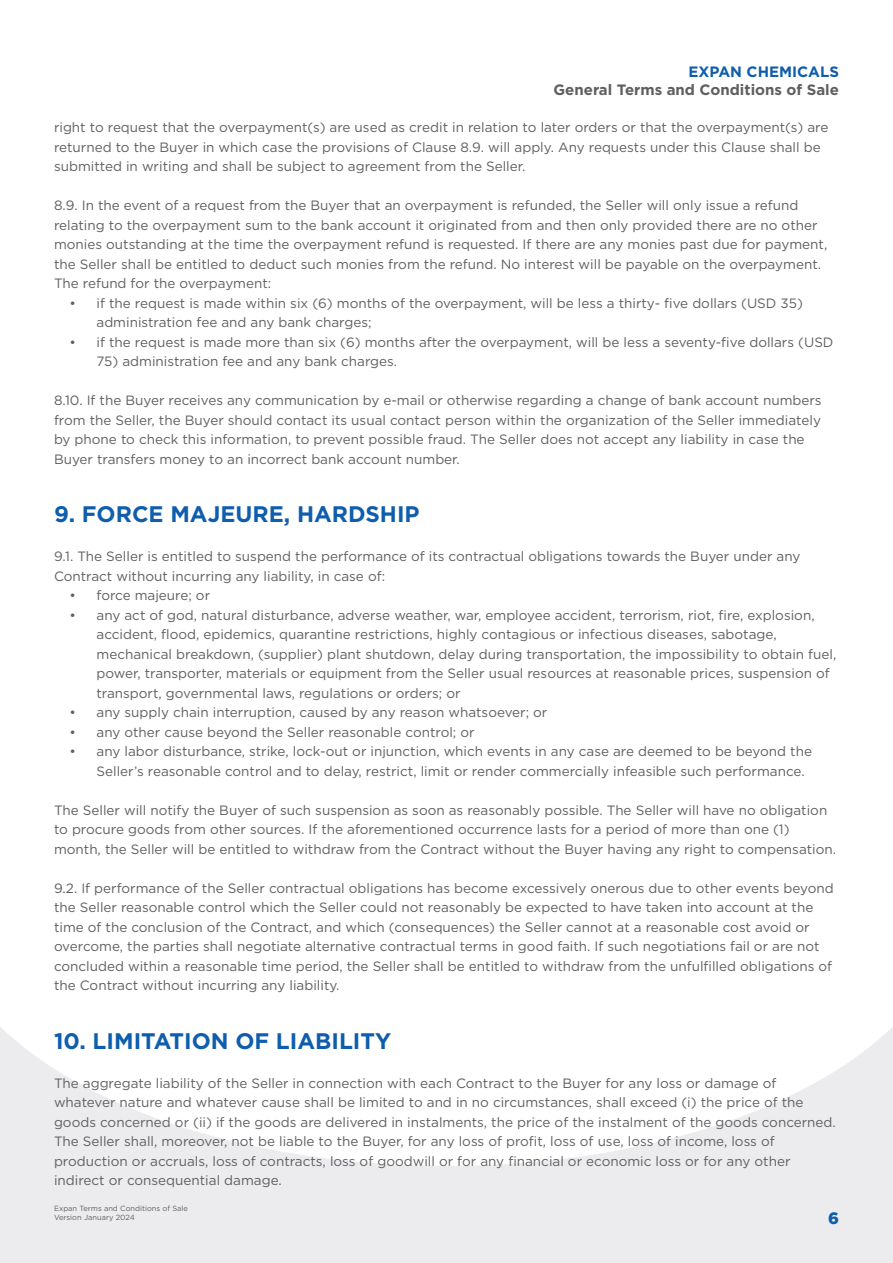
<style>
.page{position:relative;width:893px;height:1263px;background:#fff}
.page>*{position:absolute;margin:0;border:0;box-sizing:border-box;transform-origin:0 0}
.Body{font:700 22.5px "Gotham";color:#0e5ead}
.t1{font:900 16.5px "Gotham";color:#0e5ead}
.t2{font:700 15px "Gotham";color:#5f5f62}
.t3{font:700 15px "Gotham";color:#0e5ead}
.Body-2{font:13.5px/19.5px "Gotham";color:#5f5f62}
.t4{font:7.5px/9px "Gotham";color:#5f5f62}
</style>
<div class="page">
<div style="left:0;top:913px;width:893px;height:350px;background:#ececee"></div>
<svg style="left:0;top:913px;width:893px;height:253px;fill:#fff"></svg>
<p class="t3" style="left:688px;top:63px;width:152px">EXPAN CHEMICALS</p>
<p class="t2" style="left:554px;top:81px;width:287px">General Terms and Conditions of Sale</p>
<p class="Body-2" style="left:54px;top:117px;width:776px">right to request that the overpayment(s) are used as credit in relation to later orders or that the overpayment(s) are returned to the Buyer in which case the provisions of Clause 8.9. will apply. Any requests under this Clause shall be submitted in writing and shall be subject to agreement from the Seller.</p>
<p class="Body-2" style="left:54px;top:195px;width:775px">8.9. In the event of a request from the Buyer that an overpayment is refunded, the Seller will only issue a refund relating to the overpayment sum to the bank account it originated from and then only provided there are no other monies outstanding at the time the overpayment refund is requested. If there are any monies past due for payment, the Seller shall be entitled to deduct such monies from the refund. No interest will be payable on the overpayment.<br>The refund for the overpayment:</p>
<p class="Body-2" style="left:97px;top:293px;width:708px;text-indent:-27px">• if the request is made within six (6) months of the overpayment, will be less a thirty- five dollars (USD 35) administration fee and any bank charges;</p>
<p class="Body-2" style="left:70px;top:332px;width:765px">• if the request is made more than six (6) months after the overpayment, will be less a seventy-five dollars (USD</p>
<p class="Body-2" style="left:97px;top:351px;width:302px">75) administration fee and any bank charges.</p>
<p class="Body-2" style="left:54px;top:390px;width:769px">8.10. If the Buyer receives any communication by e-mail or otherwise regarding a change of bank account numbers from the Seller, the Buyer should contact its usual contact person within the organization of the Seller immediately by phone to check this information, to prevent possible fraud. The Seller does not accept any liability in case the Buyer transfers money to an incorrect bank account number.</p>
<p class="Body" style="left:54px;top:501px;width:367px">9. FORCE MAJEURE, HARDSHIP</p>
<p class="Body-2" style="left:54px;top:546px;width:748px">9.1. The Seller is entitled to suspend the performance of its contractual obligations towards the Buyer under any<br>Contract without incurring any liability, in case of:</p>
<p class="Body-2" style="left:70px;top:585px;width:142px">• force majeure; or</p>
<p class="Body-2" style="left:97px;top:605px;width:741px;text-indent:-27px">• any act of god, natural disturbance, adverse weather, war, employee accident, terrorism, riot, fire, explosion, accident, flood, epidemics, quarantine restrictions, highly contagious or infectious diseases, sabotage, mechanical breakdown, (supplier) plant shutdown, delay during transportation, the impossibility to obtain fuel, power, transporter, materials or equipment from the Seller usual resources at reasonable prices, suspension of transport, governmental laws, regulations or orders; or</p>
<p class="Body-2" style="left:70px;top:702px;width:479px">• any supply chain interruption, caused by any reason whatsoever; or</p>
<p class="Body-2" style="left:70px;top:722px;width:407px">• any other cause beyond the Seller reasonable control; or</p>
<p class="Body-2" style="left:97px;top:741px;width:717px;text-indent:-27px">• any labor disturbance, strike, lock-out or injunction, which events in any case are deemed to be beyond the<br>Seller’s reasonable control and to delay, restrict, limit or render commercially infeasible such performance.</p>
<p class="Body-2" style="left:54px;top:800px;width:784px">The Seller will notify the Buyer of such suspension as soon as reasonably possible. The Seller will have no obligation to procure goods from other sources. If the aforementioned occurrence lasts for a period of more than one (1) month, the Seller will be entitled to withdraw from the Contract without the Buyer having any right to compensation.</p>
<p class="Body-2" style="left:54px;top:878px;width:781px">9.2. If performance of the Seller contractual obligations has become excessively onerous due to other events beyond the Seller reasonable control which the Seller could not reasonably be expected to have taken into account at the time of the conclusion of the Contract, and which (consequences) the Seller cannot at a reasonable cost avoid or overcome, the parties shall negotiate alternative contractual terms in good faith. If such negotiations fail or are not concluded within a reasonable time period, the Seller shall be entitled to withdraw from the unfulfilled obligations of the Contract without incurring any liability.</p>
<p class="Body" style="left:54px;top:1028px;width:339px">10. LIMITATION OF LIABILITY</p>
<p class="Body-2" style="left:54px;top:1073px;width:783px">The aggregate liability of the Seller in connection with each Contract to the Buyer for any loss or damage of whatever nature and whatever cause shall be limited to and in no circumstances, shall exceed (i) the price of the goods concerned or (ii) if the goods are delivered in instalments, the price of the instalment of the goods concerned.<br>The Seller shall, moreover, not be liable to the Buyer, for any loss of profit, loss of use, loss of income, loss of production or accruals, loss of contracts, loss of goodwill or for any financial or economic loss or for any other indirect or consequential damage.</p>
<p class="t4" style="left:54px;top:1204px;width:135px">Expan Terms and Conditions of Sale<br>Version January 2024</p>
<p class="t1" style="left:828px;top:1207px;width:12px">6</p>
</div>
